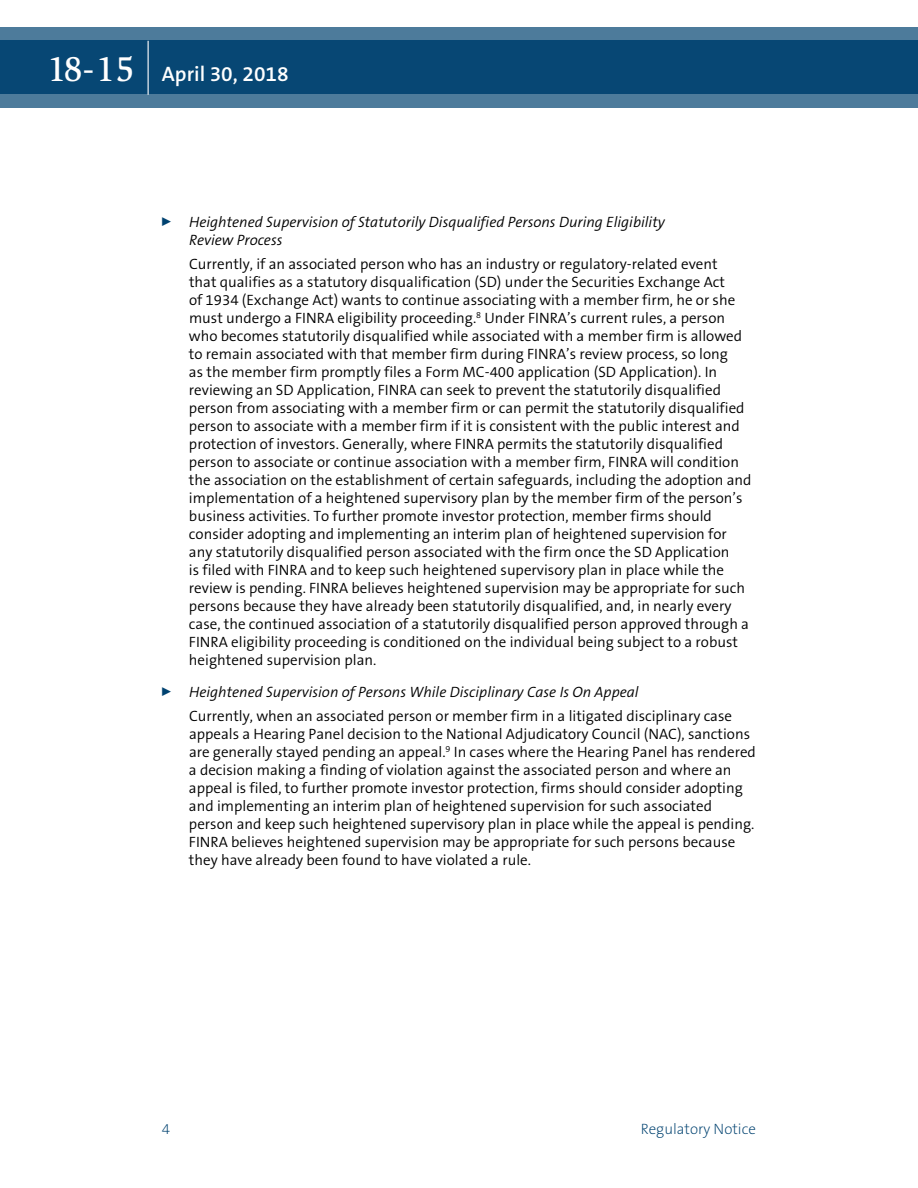
<style>
.page{position:relative;width:918px;height:1188px;background:#fff}
.page>*{position:absolute;margin:0;border:0;box-sizing:border-box;transform-origin:0 0}
.t1{font:600 21px "The Sans B6";color:#fff}
.t2{font:300 15px/18px "The Sans B4";color:#000}
.t3{font:italic 300 15px/18px "The Sans B4";color:#000}
.t4{font:200 15px "The Sans B2";color:#004270}
.s1{font-family:"Slimbach LT";font-weight:500;font-size:36px}
.s2{font-style:italic}
</style>
<div class="page">
<svg style="left:0;top:27px;width:918px;height:81px;background:#1e5881"></svg>
<hr style="left:148px;top:41px;width:1px;height:54px;background:#fff">
<h1 class="t1" style="left:47px;top:63px;width:243px"><span class="s1">18-15</span> April 30, 2018</h1>
<p class="t3" style="left:189px;top:213px;width:477px;text-indent:-27px"><sup>0</sup> Heightened Supervision of Statutorily Disqualified Persons During Eligibility<br>Review Process</p>
<p class="t2" style="left:189px;top:255px;width:564px">Currently, if an associated person who has an industry or regulatory-related event<br>that qualifies as a statutory disqualification (SD) under the Securities Exchange Act<br>of 1934 (Exchange Act) wants to continue associating with a member firm, he or she must undergo a FINRA eligibility proceeding.<sup>8</sup> Under FINRA’s current rules, a person who becomes statutorily disqualified while associated with a member firm is allowed to remain associated with that member firm during FINRA’s review process, so long<br>as the member firm promptly files a Form MC-400 application (SD Application). In reviewing an SD Application, FINRA can seek to prevent the statutorily disqualified person from associating with a member firm or can permit the statutorily disqualified person to associate with a member firm if it is consistent with the public interest and protection of investors. Generally, where FINRA permits the statutorily disqualified person to associate or continue association with a member firm, FINRA will condition the association on the establishment of certain safeguards, including the adoption and implementation of a heightened supervisory plan by the member firm of the person’s business activities. To further promote investor protection, member firms should consider adopting and implementing an interim plan of heightened supervision for any statutorily disqualified person associated with the firm once the SD Application<br>is filed with FINRA and to keep such heightened supervisory plan in place while the review is pending. FINRA believes heightened supervision may be appropriate for such persons because they have already been statutorily disqualified, and, in nearly every case, the continued association of a statutorily disqualified person approved through a FINRA eligibility proceeding is conditioned on the individual being subject to a robust heightened supervision plan.</p>
<p class="t2" style="left:189px;top:680px;width:545px;line-height:24px;text-indent:-27px"><sup>0</sup> <span class="s2">Heightened Supervision of Persons While Disciplinary Case Is On Appeal<br></span>Currently, when an associated person or member firm in a litigated disciplinary case</p>
<p class="t2" style="left:189px;top:725px;width:568px">appeals a Hearing Panel decision to the National Adjudicatory Council (NAC), sanctions are generally stayed pending an appeal.<sup>9</sup> In cases where the Hearing Panel has rendered a decision making a finding of violation against the associated person and where an appeal is filed, to further promote investor protection, firms should consider adopting and implementing an interim plan of heightened supervision for such associated person and keep such heightened supervisory plan in place while the appeal is pending.<br>FINRA believes heightened supervision may be appropriate for such persons because they have already been found to have violated a rule.</p>
<p class="t4" style="left:162px;top:1121px;width:10px">4</p>
<p class="t4" style="left:641px;top:1121px;width:117px">Regulatory Notice</p>
</div>
